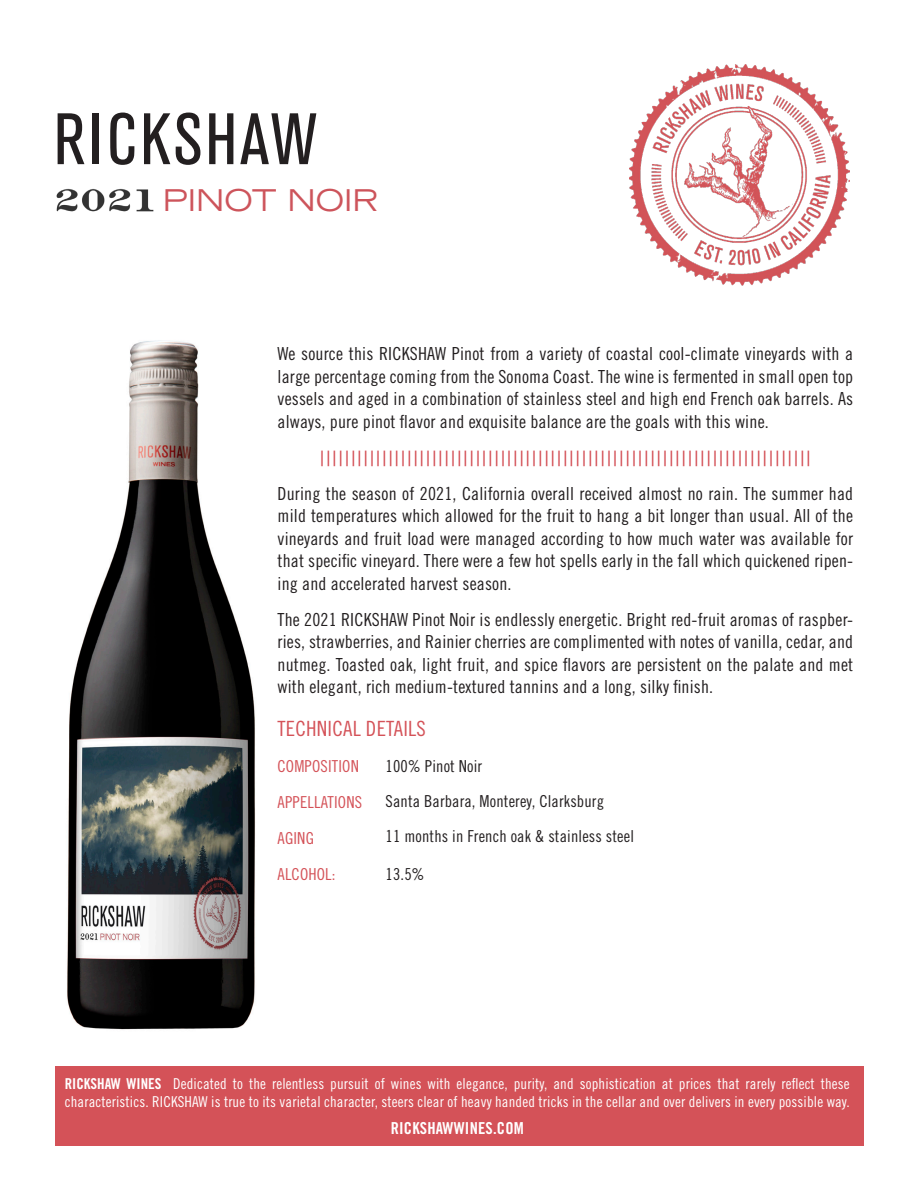
<style>
.page{position:relative;width:918px;height:1188px;background:#fff}
.page>*{position:absolute;margin:0;border:0;box-sizing:border-box;transform-origin:0 0}
.t1{font:condensed 72px "Akzidenz Grotesk BE";letter-spacing:.045em;color:#231f20}
.t2{font:expanded 30px "Trade Gothic LT Std";color:#cd545b}
.body_copy{font:21px "Trade Gothic LT Std Cn 18";letter-spacing:.01em;color:#d45258}
.body_copy-2{font:18px/22.5px "Trade Gothic LT Std Cn 18";letter-spacing:.01em;color:#231f20;text-align:justify}
.body_copy-3{font:16.5px/34.7px "Trade Gothic LT Std Cn 18";letter-spacing:.01em;color:#231f20}
.body_copy-4{font:16.5px "Trade Gothic LT Std Cn 18";letter-spacing:.01em;color:#d45258}
.t3{font:16.5px "Trade Gothic LT Std Bd Cn 20";letter-spacing:.01em;color:#fff}
.t4{font:15px/18px "Trade Gothic LT Std Cn 18";letter-spacing:.01em;color:#fff}
.s1{font-family:"Trade Gothic LT Std Bd Cn 20"}
</style>
<div class="page">
<div style="left:55px;top:1066px;width:809px;height:80px;background:#d45258"></div>
<img style="left:56px;top:188px;width:98px;height:24px">
<img style="left:629px;top:65px;width:221px;height:221px">
<img style="left:67px;top:340px;width:188px;height:690px">
<p class="t1" style="left:54px;top:99px;width:264px">RICKSHAW</p>
<p class="t2" style="left:163px;top:180px;width:218px">PINOT NOIR</p>
<p class="body_copy-2" style="left:278px;top:342px;width:577px">We source this RICKSHAW Pinot from a variety of coastal cool-climate vineyards with a large percentage coming from the Sonoma Coast. The wine is fermented in small open top vessels and aged in a combination of stainless steel and high end French oak barrels. As always, pure pinot flavor and exquisite balance are the goals with this wine.</p>
<p class="body_copy" style="left:320px;top:446px;width:493px">|||||||||||||||||||||||||||||||||||||||||||||||||||||||||||||||||||||||||||||||</p>
<p class="body_copy-2" style="left:278px;top:482px;width:577px">During the season of 2021, California overall received almost no rain. The summer had mild temperatures which allowed for the fruit to hang a bit longer than usual. All of the vineyards and fruit load were managed according to how much water was available for that specific vineyard. There were a few hot spells early in the fall which quickened ripen&shy;ing and accelerated harvest season.</p>
<p class="body_copy-2" style="left:278px;top:608px;width:577px">The 2021 RICKSHAW Pinot Noir is endlessly energetic. Bright red-fruit aromas of raspber&shy;ries, strawberries, and Rainier cherries are complimented with notes of vanilla, cedar, and nutmeg. Toasted oak, light fruit, and spice flavors are persistent on the palate and met with elegant, rich medium-textured tannins and a long, silky finish.</p>
<p class="body_copy" style="left:278px;top:716px;width:150px">TECHNICAL DETAILS</p>
<p class="body_copy-4" style="left:278px;top:756px;width:83px">COMPOSITION</p>
<p class="body_copy-3" style="left:386px;top:748px;width:98px">100% Pinot Noir</p>
<p class="body_copy-4" style="left:278px;top:792px;width:86px">APPELLATIONS</p>
<p class="body_copy-4" style="left:278px;top:828px;width:38px">AGING</p>
<p class="body_copy-4" style="left:278px;top:864px;width:59px">ALCOHOL:</p>
<p class="body_copy-3" style="left:386px;top:784px;width:250px">Santa Barbara, Monterey, Clarksburg<br>11 months in French oak &amp; stainless steel</p>
<p class="body_copy-3" style="left:386px;top:856px;width:41px">13.5%</p>
<p class="t4" style="left:65px;top:1075px;width:787px"><span class="s1">RICKSHAW WINES</span> Dedicated to the relentless pursuit of wines with elegance, purity, and sophistication at prices that rarely reflect these characteristics. RICKSHAW is true to its varietal character, steers clear of heavy handed tricks in the cellar and over delivers in every possible way.</p>
<p class="t3" style="left:391px;top:1118px;width:135px">RICKSHAWWINES.COM</p>
</div>
